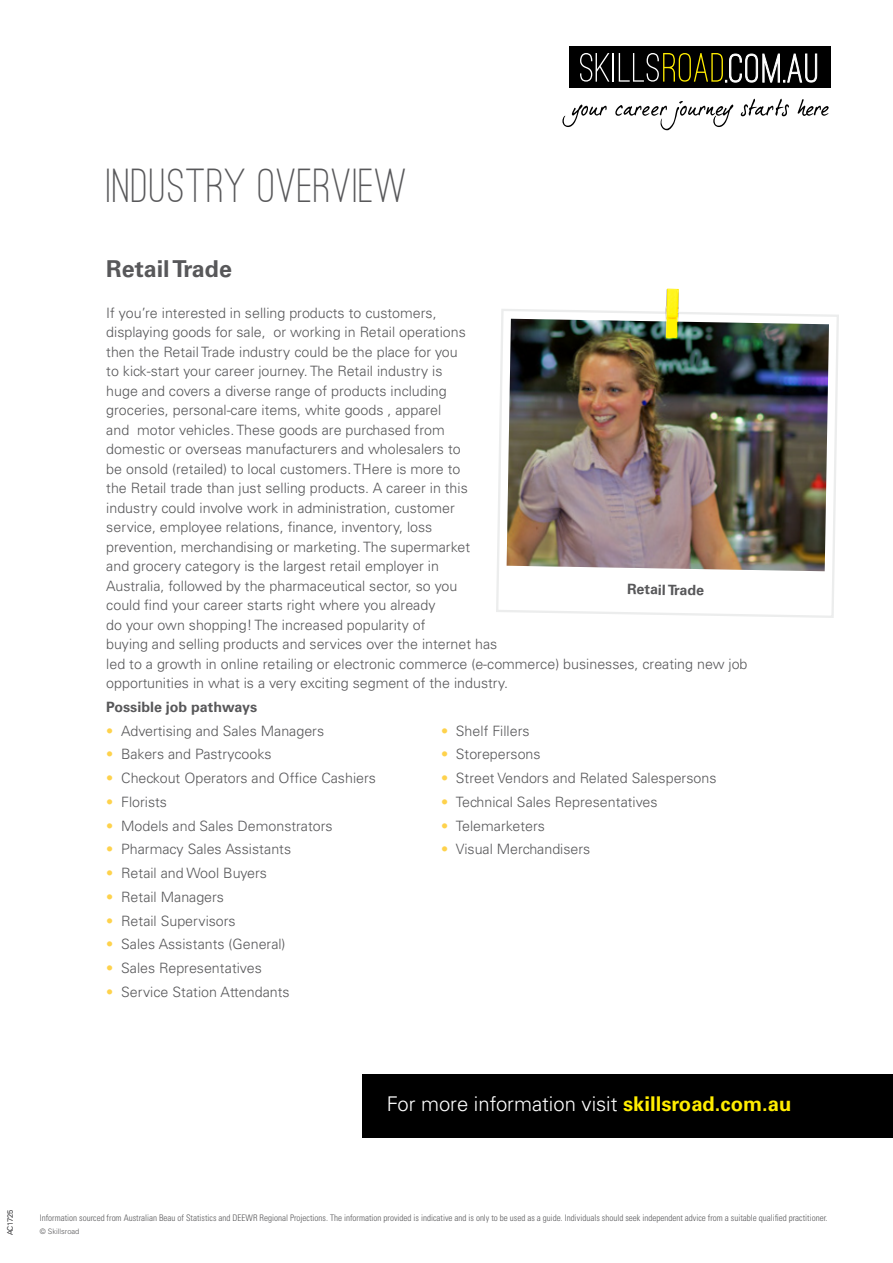
<style>
.page{position:relative;width:893px;height:1263px;background:#fff}
.page>*{position:absolute;margin:0;border:0;box-sizing:border-box;transform-origin:0 0}
.t1{font:500 49.5px "Ostrich Sans";letter-spacing:.02em;color:#58585a}
.t2{font:700 23.25px "Univers";color:#58585a}
.t3{font:300 20.25px "Univers";color:#fff}
.t4{font:300 14.25px/19.5px "Univers";color:#58585a}
.t5{font:700 14.25px "Univers";color:#58585a}
.t6{font:300 condensed 9px "Univers";color:#58585a}
.t7{font:300 7.5px "Univers";color:#58585a}
.s1{color:#fed24c}
.s2{font-weight:700;color:#ffed00}
</style>
<div class="page">
<svg style="left:496px;top:309px;width:343px;height:309px"></svg>
<div style="left:569px;top:47px;width:262px;height:41px;background:#000"></div>
<svg style="left:580px;top:53px;width:29px;height:29px"></svg>
<hr style="left:612px;top:53px;width:2px;height:29px;background:#fff">
<svg style="left:619px;top:53px;width:199px;height:30px"></svg>
<svg style="left:562px;top:105px;width:45px;height:22px"></svg>
<svg style="left:615px;top:101px;width:118px;height:29px"></svg>
<svg style="left:741px;top:99px;width:48px;height:17px"></svg>
<svg style="left:798px;top:99px;width:31px;height:17px"></svg>
<div style="left:363px;top:1074px;width:530px;height:63px;background:#000"></div>
<img style="left:507px;top:319px;width:322px;height:252px">
<img style="left:663px;top:306px;width:18px;height:33px">
<svg style="left:666px;top:289px;width:13px;height:50px"></svg>
<h1 class="t1" style="left:106px;top:155px;width:303px">INDUSTRY OVERVIEW</h1>
<h2 class="t2" style="left:106px;top:255px;width:127px">Retail Trade</h2>
<p class="t4" style="left:106px;top:303px;width:643px">If you’re interested in selling products to customers,<br>displaying goods for sale, or working in Retail operations<br>then the Retail Trade industry could be the place for you<br>to kick-start your career journey. The Retail industry is<br>huge and covers a diverse range of products including<br>groceries, personal-care items, white goods , apparel<br>and motor vehicles. These goods are purchased from<br>domestic or overseas manufacturers and wholesalers to<br>be onsold (retailed) to local customers. THere is more to<br>the Retail trade than just selling products. A career in this<br>industry could involve work in administration, customer<br>service, employee relations, finance, inventory, loss<br>prevention, merchandising or marketing. The supermarket<br>and grocery category is the largest retail employer in<br>Australia, followed by the pharmaceutical sector, so you<br>could find your career starts right where you already<br>do your own shopping! The increased popularity of<br>buying and selling products and services over the internet has<br>led to a growth in online retailing or electronic commerce (e-commerce) businesses, creating new job opportunities in what is a very exciting segment of the industry.</p>
<p class="t5" style="left:106px;top:698px;width:152px">Possible job pathways</p>
<p class="t4" style="left:106px;top:721px;width:219px"><span class="s1">•</span> Advertising and Sales Managers</p>
<p class="t4" style="left:106px;top:744px;width:167px"><span class="s1">•</span> Bakers and Pastrycooks</p>
<p class="t4" style="left:106px;top:768px;width:271px"><span class="s1">•</span> Checkout Operators and Office Cashiers</p>
<p class="t4" style="left:106px;top:792px;width:62px"><span class="s1">•</span> Florists</p>
<p class="t4" style="left:106px;top:816px;width:228px"><span class="s1">•</span> Models and Sales Demonstrators</p>
<p class="t4" style="left:106px;top:839px;width:186px"><span class="s1">•</span> Pharmacy Sales Assistants</p>
<p class="t4" style="left:106px;top:863px;width:162px"><span class="s1">•</span> Retail and Wool Buyers</p>
<p class="t4" style="left:106px;top:887px;width:119px"><span class="s1">•</span> Retail Managers</p>
<p class="t4" style="left:106px;top:911px;width:131px"><span class="s1">•</span> Retail Supervisors</p>
<p class="t4" style="left:106px;top:934px;width:181px"><span class="s1">•</span> Sales Assistants (General)</p>
<p class="t4" style="left:106px;top:958px;width:157px"><span class="s1">•</span> Sales Representatives</p>
<p class="t4" style="left:106px;top:982px;width:185px"><span class="s1">•</span> Service Station Attendants</p>
<p class="t5" style="left:627px;top:581px;width:79px;rotate:1deg">Retail Trade</p>
<p class="t4" style="left:441px;top:721px;width:90px"><span class="s1">•</span> Shelf Fillers</p>
<p class="t4" style="left:441px;top:744px;width:101px"><span class="s1">•</span> Storepersons</p>
<p class="t4" style="left:441px;top:768px;width:277px"><span class="s1">•</span> Street Vendors and Related Salespersons</p>
<p class="t4" style="left:441px;top:792px;width:218px"><span class="s1">•</span> Technical Sales Representatives</p>
<p class="t4" style="left:441px;top:816px;width:106px"><span class="s1">•</span> Telemarketers</p>
<p class="t4" style="left:441px;top:839px;width:151px"><span class="s1">•</span> Visual Merchandisers</p>
<h3 class="t3" style="left:387px;top:1092px;width:406px">For more information visit <span class="s2">skillsroad.com.au</span></h3>
<p class="t7" style="left:6px;top:1235px;width:27px;rotate:-90deg">AC1725</p>
<p class="t6" style="left:40px;top:1212px;width:789px">Information sourced from Australian Beau of Statistics and DEEWR Regional Projections. The information provided is indicative and is only to be used as a guide. Individuals should seek independent advice from a suitable qualified practitioner.</p>
<p class="t7" style="left:40px;top:1227px;width:41px">© Skillsroad</p>
</div>
